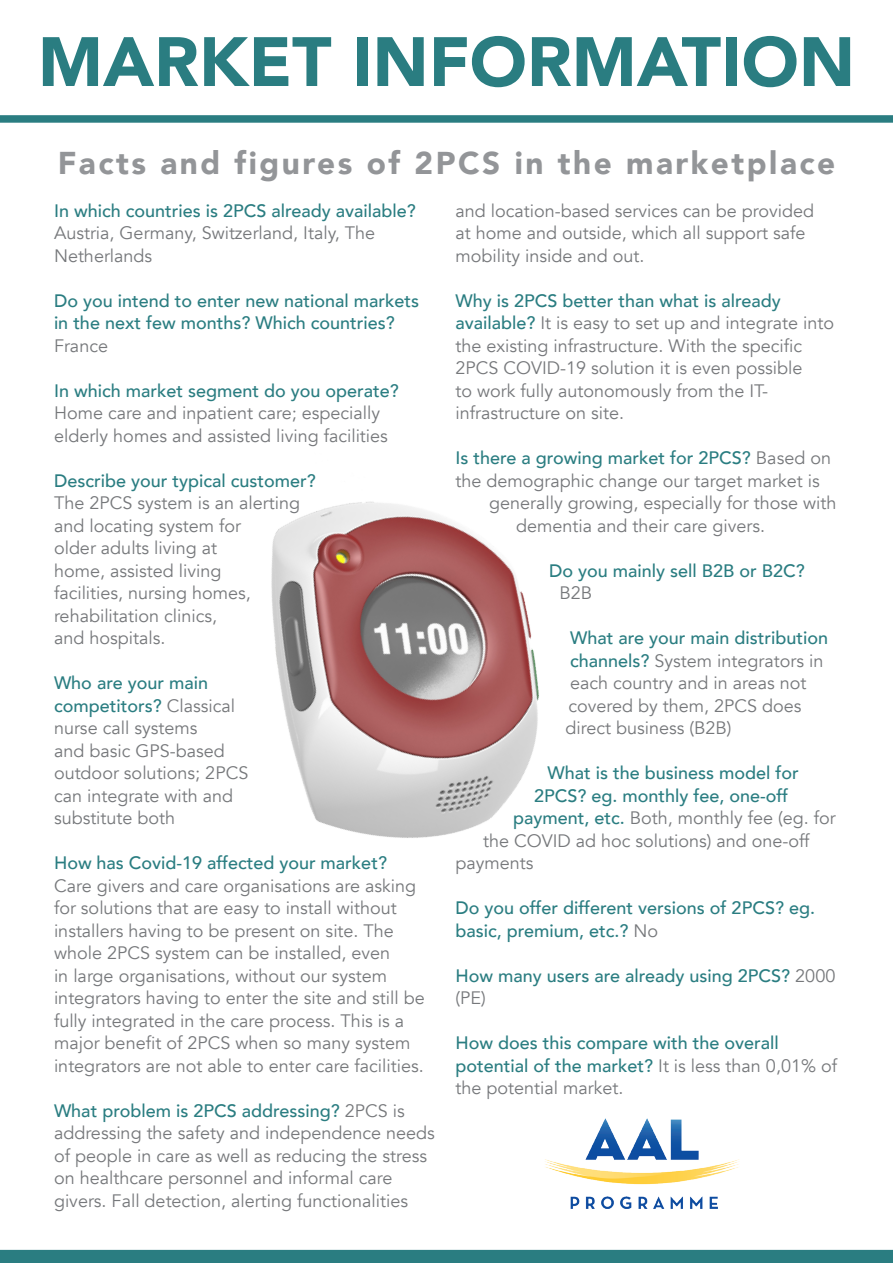
<style>
.page{position:relative;width:893px;height:1263px;background:#fff}
.page>*{position:absolute;margin:0;border:0;box-sizing:border-box;transform-origin:0 0}
.t1{font:900 69px "Avenir";color:#2a7d81}
.t2{font:900 31.5px "Avenir";letter-spacing:.08em;color:#939598}
.t3{font:18px/22.5px "Avenir";color:#76787b}
.t4{font:500 18px/22.5px "Avenir";color:#2a7d81}
.s1{font-weight:500;color:#2a7d81}
.s2{font-weight:400;color:#76787b}
</style>
<div class="page">
<div style="left:0;top:115px;width:893px;height:8px;background:#2a7d81"></div>
<img style="left:545px;top:1118px;width:194px;height:91px">
<div style="left:0;top:1250px;width:893px;height:13px;background:#2a7d81"></div>
<img style="left:271px;top:501px;width:268px;height:337px">
<p class="t1" style="left:38px;top:3px;width:819px">MARKET INFORMATION</p>
<p class="t2" style="left:58px;top:136px;width:779px">Facts and figures of 2PCS in the marketplace</p>
<p class="t4" style="left:54px;top:198px;width:363px">In which countries is 2PCS already available?</p>
<p class="t3" style="left:54px;top:222px;width:323px">Austria, Germany, Switzerland, Italy, The<br>Netherlands</p>
<p class="t4" style="left:54px;top:288px;width:367px">Do you intend to enter new national markets in the next few months? Which countries?</p>
<p class="t3" style="left:54px;top:335px;width:56px">France</p>
<p class="t4" style="left:54px;top:378px;width:346px">In which market segment do you operate?</p>
<p class="t3" style="left:54px;top:402px;width:335px">Home care and inpatient care; especially elderly homes and assisted living facilities</p>
<p class="t4" style="left:54px;top:468px;width:263px">Describe your typical customer?</p>
<p class="t3" style="left:54px;top:492px;width:248px">The 2PCS system is an alerting and locating system for<br>older adults living at<br>home, assisted living<br>facilities, nursing homes, rehabilitation clinics,<br>and hospitals.</p>
<p class="t3" style="left:54px;top:672px;width:196px"><span class="s1">Who are your main competitors?</span> Classical nurse call systems<br>and basic GPS-based outdoor solutions; 2PCS can integrate with and substitute both</p>
<p class="t4" style="left:54px;top:851px;width:334px">How has Covid-19 affected your market?</p>
<p class="t3" style="left:54px;top:875px;width:372px">Care givers and care organisations are asking for solutions that are easy to install without installers having to be present on site. The whole 2PCS system can be installed, even<br>in large organisations, without our system integrators having to enter the site and still be fully integrated in the care process. This is a major benefit of 2PCS when so many system integrators are not able to enter care facilities.</p>
<p class="t3" style="left:54px;top:1100px;width:382px"><span class="s1">What problem is 2PCS addressing?</span> 2PCS is addressing the safety and independence needs of people in care as well as reducing the stress on healthcare personnel and informal care givers. Fall detection, alerting functionalities</p>
<p class="t3" style="left:455px;top:200px;width:360px">and location-based services can be provided at home and outside, which all support safe mobility inside and out.</p>
<p class="t3" style="left:455px;top:290px;width:380px"><span class="s1">Why is 2PCS better than what is already available?</span> It is easy to set up and integrate into the existing infrastructure. With the specific 2PCS COVID-19 solution it is even possible<br>to work fully autonomously from the IT&shy;infrastructure on site.</p>
<p class="t4" style="left:455px;top:446px;width:377px">Is there a growing market for 2PCS? <span class="s2">Based on</span></p>
<p class="t3" style="left:455px;top:470px;width:366px">the demographic change our target market is</p>
<p class="t3" style="left:489px;top:492px;width:349px">generally growing, especially for those with</p>
<p class="t3" style="left:516px;top:515px;width:250px">dementia and their care givers.</p>
<p class="t4" style="left:560px;top:558px;width:247px;text-indent:-10px">Do you mainly sell B2B or B2C?<br><span class="s2">B2B</span></p>
<p class="t3" style="left:566px;top:627px;width:264px"><span class="s1">What are your main distribution channels?</span> System integrators in each country and in areas not covered by them, 2PCS does direct business (B2B)</p>
<p class="t4" style="left:548px;top:761px;width:253px">What is the business model for</p>
<p class="t4" style="left:534px;top:783px;width:256px">2PCS? eg. monthly fee, one-off</p>
<p class="t3" style="left:513px;top:807px;width:324px"><span class="s1">payment, etc.</span> Both, monthly fee (eg. for</p>
<p class="t3" style="left:483px;top:830px;width:328px">the COVID ad hoc solutions) and one-off</p>
<p class="t3" style="left:455px;top:852px;width:80px">payments</p>
<p class="t4" style="left:455px;top:896px;width:361px">Do you offer different versions of 2PCS? eg. basic, premium, etc.? <span class="s2">No</span></p>
<p class="t4" style="left:455px;top:963px;width:381px">How many users are already using 2PCS? <span class="s2">2000 (PE)</span></p>
<p class="t4" style="left:455px;top:1031px;width:383px">How does this compare with the overall potential of the market? <span class="s2">It is less than 0,01% of the potential market.</span></p>
</div>
